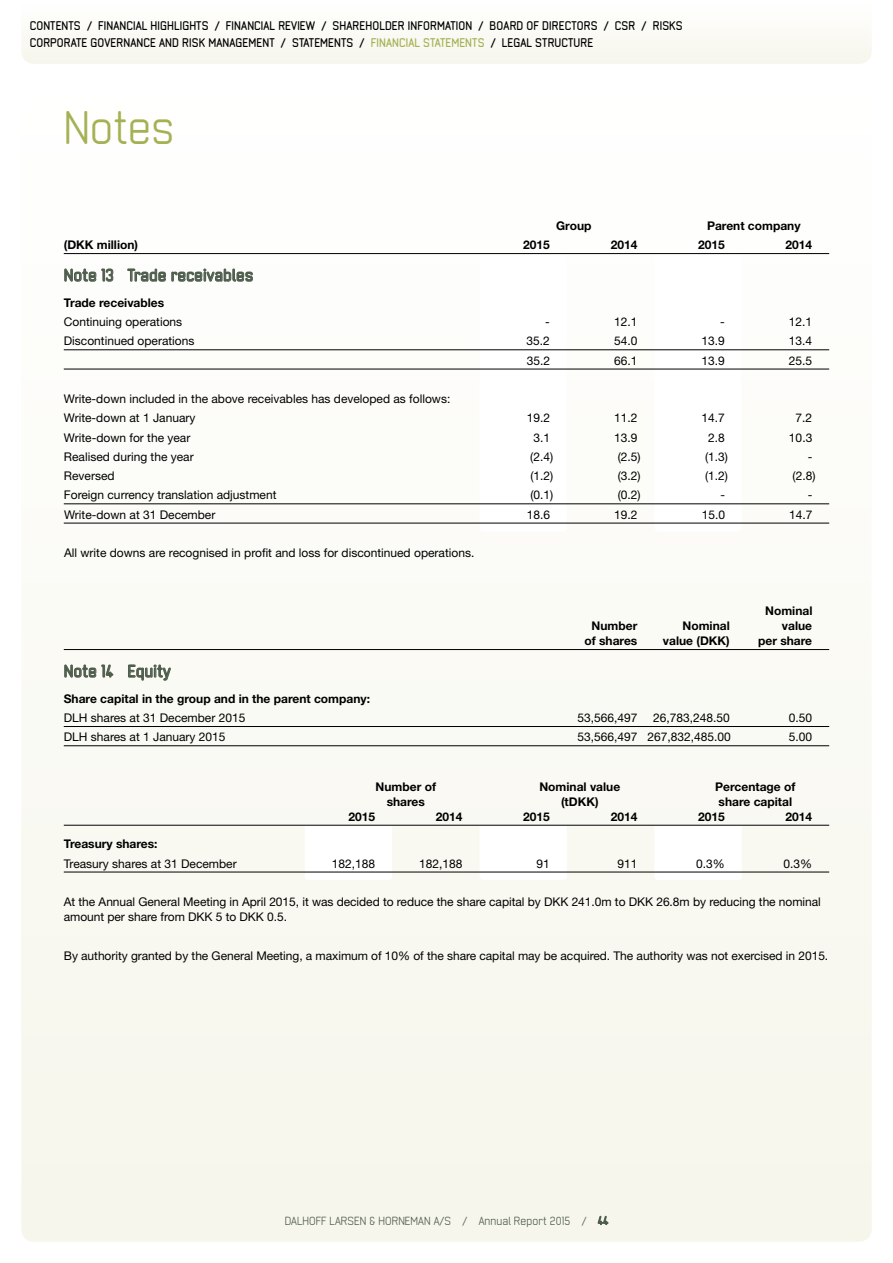
<style>
.page{position:relative;width:893px;height:1263px;background:#fff}
.page>*{position:absolute;margin:0;border:0;box-sizing:border-box;transform-origin:0 0}
.t1{font:45px "Neutraliser Sans";color:#a5b153}
.t2{font:700 16.5px "Neutraliser Sans";letter-spacing:.01em;color:#4d5c4b}
.t3{font:12px/19.2px "Helvetica Neue LT Std";color:#000}
.t4{font:700 12px "Helvetica Neue LT Std";color:#000}
.t5{font:700 12px/16.5px "Neutraliser Sans";letter-spacing:.01em;color:#000}
.t6{font:11.25px "Neutraliser Sans";letter-spacing:.01em;color:#4d5c4b}
.s1{color:#a5b153}
.s2{font-weight:700}
</style>
<div class="page">
<div style="left:21px;top:64px;width:851px;height:1178px;background:#fbfaf5;border-radius:13px"></div>
<svg style="left:598px;top:1215px;width:10px;height:10px"></svg>
<div style="left:480px;top:254px;width:87px;height:269px;background:#fff"></div>
<div style="left:654px;top:254px;width:88px;height:269px;background:#fff"></div>
<svg style="left:480px;top:871px;width:87px;height:1px"></svg>
<svg style="left:305px;top:871px;width:87px;height:1px"></svg>
<svg style="left:654px;top:871px;width:88px;height:1px"></svg>
<hr style="left:64px;top:253px;width:765px;height:1px;background:#000">
<hr style="left:64px;top:349px;width:765px;height:1px;background:#000">
<hr style="left:64px;top:369px;width:765px;height:1px;background:#000">
<hr style="left:64px;top:504px;width:765px;height:1px;background:#000">
<hr style="left:64px;top:523px;width:765px;height:1px;background:#000">
<hr style="left:64px;top:649px;width:765px;height:1px;background:#000">
<hr style="left:64px;top:726px;width:765px;height:1px;background:#000">
<hr style="left:64px;top:745px;width:765px;height:1px;background:#000">
<hr style="left:64px;top:825px;width:765px;height:1px;background:#000">
<hr style="left:64px;top:872px;width:765px;height:1px;background:#000">
<svg style="left:64px;top:269px;width:49px;height:13px"></svg>
<svg style="left:127px;top:269px;width:126px;height:13px"></svg>
<svg style="left:64px;top:664px;width:49px;height:13px"></svg>
<svg style="left:128px;top:665px;width:43px;height:15px"></svg>
<div style="left:21px;top:35px;width:851px;height:29px;background:#f8f8f0"></div>
<p class="t5" style="left:30px;top:17px;width:654px">CONTENTS / FINANCIAL HIGHLIGHTS / FINANCIAL REVIEW / SHAREHOLDER INFORMATION / BOARD OF DIRECTORS / CSR / RISKS<br>CORPORATE GOVERNANCE AND RISK MANAGEMENT / STATEMENTS / <span class="s1">FINANCIAL STATEMENTS</span> / LEGAL STRUCTURE</p>
<h1 class="t1" style="left:64px;top:102px;width:112px">Notes</h1>
<p class="t4" style="left:556px;top:218px;width:37px">Group</p>
<p class="t4" style="left:707px;top:218px;width:95px">Parent company</p>
<p class="t4" style="left:64px;top:237px;width:76px">(DKK million)</p>
<p class="t4" style="left:523px;top:237px;width:28px">2015</p>
<p class="t4" style="left:611px;top:237px;width:28px">2014</p>
<p class="t4" style="left:698px;top:237px;width:28px">2015</p>
<p class="t4" style="left:785px;top:237px;width:28px">2014</p>
<h2 class="t2" style="left:64px;top:266px;width:191px">Note 13 Trade receivables</h2>
<p class="t4" style="left:64px;top:295px;width:102px">Trade receivables</p>
<p class="t3" style="left:64px;top:312px;width:120px">Continuing operations</p>
<p class="t3" style="left:545px;top:312px;width:6px">-</p>
<p class="t3" style="left:614px;top:312px;width:25px">12.1</p>
<p class="t3" style="left:720px;top:312px;width:6px">-</p>
<p class="t3" style="left:789px;top:312px;width:25px">12.1</p>
<p class="t3" style="left:64px;top:331px;width:132px">Discontinued operations</p>
<p class="t3" style="left:527px;top:331px;width:25px">35.2</p>
<p class="t3" style="left:614px;top:331px;width:25px">54.0</p>
<p class="t3" style="left:701px;top:331px;width:25px">13.9</p>
<p class="t3" style="left:789px;top:331px;width:25px">13.4</p>
<p class="t3" style="left:527px;top:351px;width:25px">35.2</p>
<p class="t3" style="left:614px;top:351px;width:25px">66.1</p>
<p class="t3" style="left:701px;top:351px;width:25px">13.9</p>
<p class="t3" style="left:789px;top:351px;width:25px">25.5</p>
<p class="t3" style="left:64px;top:389px;width:388px">Write-down included in the above receivables has developed as follows:<br>Write-down at 1 January</p>
<p class="t3" style="left:527px;top:408px;width:25px">19.2</p>
<p class="t3" style="left:614px;top:408px;width:25px">11.2</p>
<p class="t3" style="left:701px;top:408px;width:25px">14.7</p>
<p class="t3" style="left:796px;top:408px;width:18px">7.2</p>
<p class="t3" style="left:64px;top:428px;width:128px">Write-down for the year</p>
<p class="t3" style="left:533px;top:428px;width:18px">3.1</p>
<p class="t3" style="left:614px;top:428px;width:25px">13.9</p>
<p class="t3" style="left:708px;top:428px;width:18px">2.8</p>
<p class="t3" style="left:789px;top:428px;width:25px">10.3</p>
<p class="t3" style="left:64px;top:447px;width:131px">Realised during the year</p>
<p class="t3" style="left:530px;top:447px;width:24px">(2.4)</p>
<p class="t3" style="left:618px;top:447px;width:24px">(2.5)</p>
<p class="t3" style="left:705px;top:447px;width:24px">(1.3)</p>
<p class="t3" style="left:808px;top:447px;width:6px">-</p>
<p class="t3" style="left:64px;top:466px;width:52px">Reversed</p>
<p class="t3" style="left:530px;top:466px;width:24px">(1.2)</p>
<p class="t3" style="left:618px;top:466px;width:24px">(3.2)</p>
<p class="t3" style="left:705px;top:466px;width:24px">(1.2)</p>
<p class="t3" style="left:793px;top:466px;width:24px">(2.8)</p>
<p class="t3" style="left:64px;top:485px;width:214px">Foreign currency translation adjustment</p>
<p class="t3" style="left:530px;top:485px;width:24px">(0.1)</p>
<p class="t3" style="left:618px;top:485px;width:24px">(0.2)</p>
<p class="t3" style="left:720px;top:485px;width:6px">-</p>
<p class="t3" style="left:808px;top:485px;width:6px">-</p>
<p class="t3" style="left:64px;top:505px;width:153px">Write-down at 31 December</p>
<p class="t3" style="left:527px;top:505px;width:25px">18.6</p>
<p class="t3" style="left:614px;top:505px;width:25px">19.2</p>
<p class="t3" style="left:702px;top:505px;width:25px">15.0</p>
<p class="t3" style="left:789px;top:505px;width:25px">14.7</p>
<p class="t3" style="left:64px;top:543px;width:412px">All write downs are recognised in profit and loss for discontinued operations.</p>
<p class="t4" style="left:765px;top:603px;width:49px">Nominal</p>
<p class="t4" style="left:592px;top:618px;width:47px">Number</p>
<p class="t4" style="left:682px;top:618px;width:49px">Nominal</p>
<p class="t4" style="left:782px;top:618px;width:32px">value</p>
<p class="t4" style="left:584px;top:633px;width:54px">of shares</p>
<p class="t4" style="left:663px;top:633px;width:68px">value (DKK)</p>
<p class="t4" style="left:758px;top:633px;width:56px">per share</p>
<h2 class="t2" style="left:64px;top:662px;width:108px">Note 14 Equity</h2>
<p class="t4" style="left:64px;top:691px;width:308px">Share capital in the group and in the parent company:</p>
<p class="t3" style="left:64px;top:708px;width:183px">DLH shares at 31 December 2015</p>
<p class="t3" style="left:577px;top:708px;width:62px">53,566,497</p>
<p class="t3" style="left:653px;top:708px;width:78px">26,783,248.50</p>
<p class="t3" style="left:789px;top:708px;width:25px">0.50</p>
<p class="t3" style="left:64px;top:727px;width:163px">DLH shares at 1 January 2015</p>
<p class="t3" style="left:577px;top:727px;width:155px">53,566,497 267,832,485.00</p>
<p class="t3" style="left:789px;top:727px;width:25px">5.00</p>
<p class="t4" style="left:376px;top:779px;width:62px">Number of</p>
<p class="t4" style="left:539px;top:779px;width:82px">Nominal value</p>
<p class="t4" style="left:715px;top:779px;width:82px">Percentage of</p>
<p class="t4" style="left:387px;top:794px;width:40px">shares</p>
<p class="t4" style="left:561px;top:794px;width:39px">(tDKK)</p>
<p class="t4" style="left:719px;top:794px;width:75px">share capital</p>
<p class="t4" style="left:348px;top:809px;width:28px">2015</p>
<p class="t4" style="left:436px;top:809px;width:28px">2014</p>
<p class="t4" style="left:523px;top:809px;width:28px">2015</p>
<p class="t4" style="left:611px;top:809px;width:28px">2014</p>
<p class="t4" style="left:698px;top:809px;width:28px">2015</p>
<p class="t4" style="left:785px;top:809px;width:28px">2014</p>
<p class="t4" style="left:64px;top:837px;width:95px">Treasury shares:</p>
<p class="t3" style="left:64px;top:853px;width:174px">Treasury shares at 31 December</p>
<p class="t3" style="left:332px;top:853px;width:45px">182,188</p>
<p class="t3" style="left:419px;top:853px;width:45px">182,188</p>
<p class="t3" style="left:537px;top:853px;width:15px">91</p>
<p class="t3" style="left:617px;top:853px;width:22px">911</p>
<p class="t3" style="left:696px;top:853px;width:30px">0.3%</p>
<p class="t3" style="left:783px;top:853px;width:30px">0.3%</p>
<p class="t3" style="left:64px;top:894px;width:759px;line-height:15px">At the Annual General Meeting in April 2015, it was decided to reduce the share capital by DKK 241.0m to DKK 26.8m by reducing the nominal amount per share from DKK 5 to DKK 0.5.</p>
<p class="t3" style="left:64px;top:945px;width:766px">By authority granted by the General Meeting, a maximum of 10% of the share capital may be acquired. The authority was not exercised in 2015.</p>
<p class="t6" style="left:285px;top:1214px;width:325px">DALHOFF LARSEN &amp; HORNEMAN A/S / Annual Report 2015 / <span class="s2">44</span></p>
</div>
